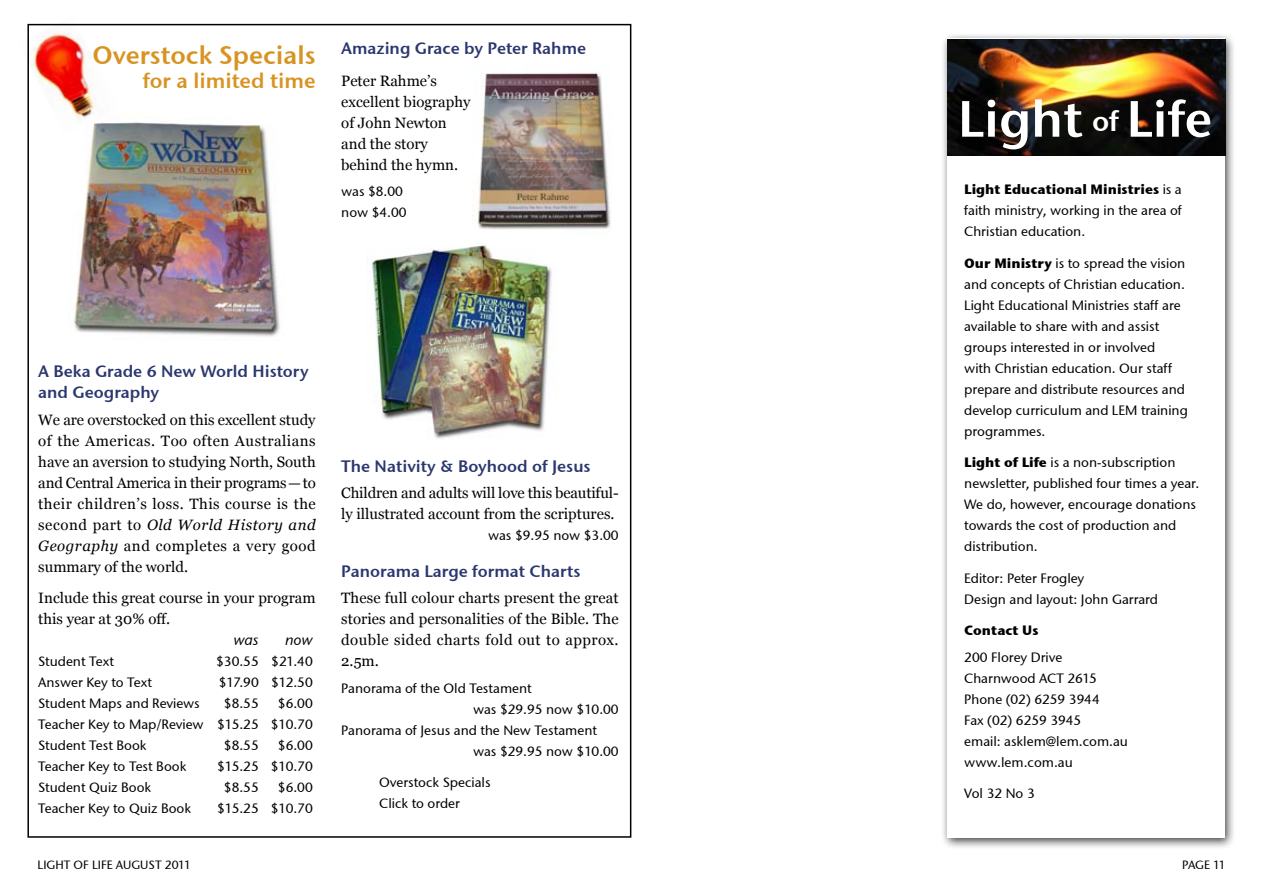
<style>
.page{position:relative;width:1263px;height:893px;background:#fff}
.page>*{position:absolute;margin:0;border:0;box-sizing:border-box;transform-origin:0 0}
.t1{font:50.85px "Stone Sans Sem ITCTT Semi";color:#fff}
.t2{font:25.5px "Stone Sans Sem ITCTT Semi";color:#d89423}
.t3{font:21px "Stone Sans Sem ITCTT Semi";color:#d89423}
.t4{font:16.5px/21px "Stone Sans Sem ITCTT Semi";color:#2b376f}
.t5{font:15px/21px "Georgia";color:#000}
.t6{font:italic 15px "Stone Sans ITCTT Medium";letter-spacing:-.005em;color:#000}
.t7{font:13.5px/21px "Stone Sans ITCTT Medium";color:#000}
.t8{font:13.5px "Stone Sans ITCTT Bold";color:#000}
.t9{font:12px "Stone Sans ITCTT Medium";color:#000}
.s1{font-style:italic}
.s2{font-size:28.5px}
.s3{font-family:"Stone Sans ITCTT Medium"}
.s4{font-family:"Stone Sans ITCTT Bold"}
</style>
<div class="page">
<img style="left:73px;top:122px;width:207px;height:215px">
<img style="left:27px;top:23px;width:91px;height:111px">
<img style="left:474px;top:72px;width:137px;height:158px">
<img style="left:366px;top:245px;width:186px;height:194px">
<div style="left:940px;top:32px;width:295px;height:817px;background:#000;opacity:.75"></div>
<div style="left:947px;top:39px;width:278px;height:799px;background:#fff"></div>
<img style="left:947px;top:39px;width:278px;height:116px">
<h2 class="t2" style="left:93px;top:40px;width:225px">Overstock Specials</h2>
<h3 class="t3" style="left:143px;top:68px;width:174px">for a limited time</h3>
<p class="t4" style="left:341px;top:38px;width:246px">Amazing Grace by Peter Rahme</p>
<p class="t5" style="left:341px;top:70px;width:131px">Peter Rahme’s excellent biography of John Newton and the story behind the hymn.</p>
<p class="t7" style="left:341px;top:181px;width:67px">was $8.00 now $4.00</p>
<p class="t4" style="left:38px;top:361px;width:272px">A Beka Grade 6 New World History and Geography</p>
<p class="t5" style="left:38px;top:409px;width:279px;text-align:justify">We are overstocked on this excellent study of the Americas. Too often Australians have an aversion to studying North, South and Central America in their programs—to their children’s loss. This course is the second part to <span class="s1">Old World History and Geography</span> and completes a very good summary of the world.</p>
<p class="t5" style="left:38px;top:587px;width:279px">Include this great course in your program this year at 30% off.</p>
<p class="t6" style="left:233px;top:631px;width:27px">was</p>
<p class="t6" style="left:285px;top:631px;width:29px">now</p>
<p class="t7" style="left:38px;top:651px;width:77px">Student Text</p>
<p class="t7" style="left:216px;top:651px;width:98px">$30.55 $21.40</p>
<p class="t7" style="left:38px;top:672px;width:115px">Answer Key to Text</p>
<p class="t7" style="left:219px;top:672px;width:95px">$17.90 $12.50</p>
<p class="t7" style="left:38px;top:693px;width:163px">Student Maps and Reviews</p>
<p class="t7" style="left:224px;top:693px;width:36px">$8.55</p>
<p class="t7" style="left:38px;top:693px;width:276px;text-align:justify;text-indent:240px">$6.00<br>Teacher Key to Map/Review $15.25 $10.70<br>Student Test Book</p>
<p class="t7" style="left:224px;top:735px;width:36px">$8.55</p>
<p class="t7" style="left:278px;top:735px;width:36px">$6.00</p>
<p class="t7" style="left:38px;top:756px;width:150px">Teacher Key to Test Book</p>
<p class="t7" style="left:217px;top:756px;width:97px">$15.25 $10.70</p>
<p class="t7" style="left:38px;top:777px;width:114px">Student Quiz Book</p>
<p class="t7" style="left:224px;top:777px;width:36px">$8.55</p>
<p class="t7" style="left:278px;top:777px;width:36px">$6.00</p>
<p class="t7" style="left:38px;top:798px;width:154px">Teacher Key to Quiz Book</p>
<p class="t7" style="left:217px;top:798px;width:97px">$15.25 $10.70</p>
<p class="t4" style="left:341px;top:456px;width:251px">The Nativity &amp; Boyhood of Jesus</p>
<p class="t5" style="left:341px;top:483px;width:279px">Children and adults will love this beautiful&shy;ly illustrated account from the scriptures.</p>
<p class="t7" style="left:488px;top:525px;width:132px">was $9.95 now $3.00</p>
<p class="t4" style="left:341px;top:561px;width:241px">Panorama Large format Charts</p>
<p class="t5" style="left:341px;top:588px;width:279px;text-align:justify">These full colour charts present the great stories and personalities of the Bible. The double sided charts fold out to approx.<br>2.5m.</p>
<p class="t7" style="left:341px;top:677px;width:192px">Panorama of the Old Testament</p>
<p class="t7" style="left:473px;top:698px;width:147px">was $29.95 now $10.00</p>
<p class="t7" style="left:341px;top:719px;width:257px">Panorama of Jesus and the New Testament</p>
<p class="t7" style="left:473px;top:740px;width:147px">was $29.95 now $10.00</p>
<p class="t7" style="left:379px;top:772px;width:113px">Overstock Specials<br>Click to order</p>
<h1 class="t1" style="left:958px;top:87px;width:256px">Light <span class="s2">of</span> Life</h1>
<p class="t8" style="left:964px;top:181px;width:219px">Light Educational Ministries <span class="s3">is a</span></p>
<p class="t7" style="left:964px;top:200px;width:219px">faith ministry, working in the area of<br>Christian education.</p>
<p class="t7" style="left:964px;top:252px;width:225px"><span class="s4">Our Ministry</span> is to spread the vision and concepts of Christian education.<br>Light Educational Ministries staff are available to share with and assist groups interested in or involved<br>with Christian education. Our staff prepare and distribute resources and develop curriculum and LEM training programmes.</p>
<p class="t7" style="left:964px;top:452px;width:237px"><span class="s4">Light of Life</span> is a non-subscription newsletter, published four times a year.<br>We do, however, encourage donations towards the cost of production and distribution.</p>
<p class="t7" style="left:964px;top:567px;width:195px">Editor: Peter Frogley<br>Design and layout: John Garrard</p>
<p class="t8" style="left:964px;top:622px;width:76px">Contact Us</p>
<p class="t7" style="left:964px;top:646px;width:165px">200 Florey Drive<br>Charnwood ACT 2615<br>Phone (02) 6259 3944<br>Fax (02) 6259 3945<br>email: asklem@lem.com.au www.lem.com.au</p>
<p class="t7" style="left:964px;top:783px;width:72px">Vol 32 No 3</p>
<p class="t9" style="left:38px;top:858px;width:155px">LIGHT OF LIFE AUGUST 2011</p>
<p class="t9" style="left:1182px;top:858px;width:45px">PAGE 11</p>
</div>
